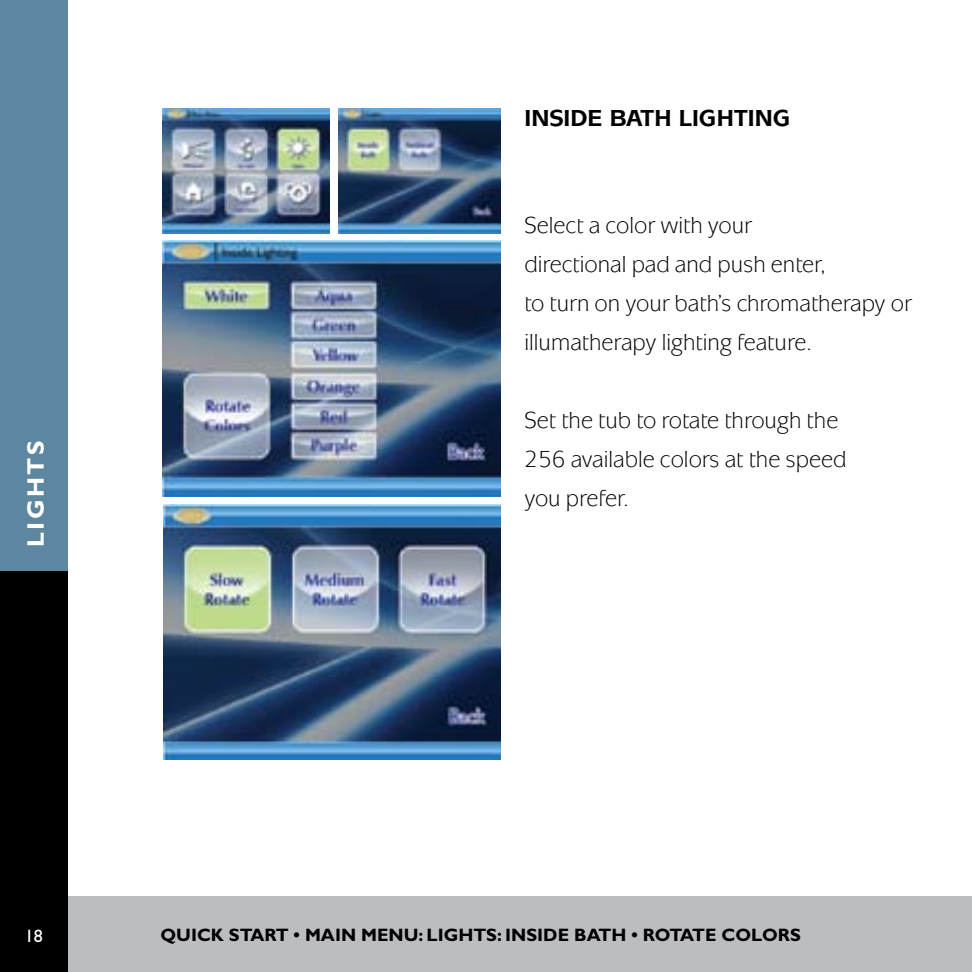
<style>
.page{position:relative;width:972px;height:972px;background:#fff}
.page>*{position:absolute;margin:0;border:0;box-sizing:border-box;transform-origin:0 0}
.t1{font:24px/39px "Mixage ITC";color:#000}
.t2{font:700 24px "Mixage ITC";color:#000}
.t3{font:700 24px "Gill Sans";letter-spacing:.1em;color:#fff}
.t4{font:700 18px "Gill Sans";color:#000}
.t5{font:18px "Gill Sans";color:#fff}
</style>
<div class="page">
<div style="left:0;top:896px;width:972px;height:76px;background:#bcbdc0"></div>
<div style="left:0;top:0;width:68px;height:972px;background:#000"></div>
<div style="left:0;top:0;width:68px;height:571px;background:#5d87a1"></div>
<img style="left:163px;top:108px;width:166px;height:126px">
<img style="left:338px;top:108px;width:163px;height:126px">
<img style="left:163px;top:241px;width:337px;height:255px">
<img style="left:164px;top:504px;width:337px;height:255px">
<p class="t3" style="left:21px;top:547px;width:108px;rotate:-90deg">LIGHTS</p>
<p class="t2" style="left:524px;top:103px;width:268px">INSIDE BATH LIGHTING</p>
<p class="t1" style="left:524px;top:205px;width:389px">Select a color with your<br>directional pad and push enter,<br>to turn on your bath’s chromatherapy or illumatherapy lighting feature.</p>
<p class="t1" style="left:524px;top:400px;width:323px">Set the tub to rotate through the<br>256 available colors at the speed you prefer.</p>
<p class="t5" style="left:24px;top:921px;width:19px">18</p>
<p class="t5" style="left:25px;top:925px;width:19px">18</p>
<p class="t4" style="left:160px;top:924px;width:629px">QUICK START • MAIN MENU: LIGHTS: I NSIDE BATH • ROTATE COLORS</p>
</div>
